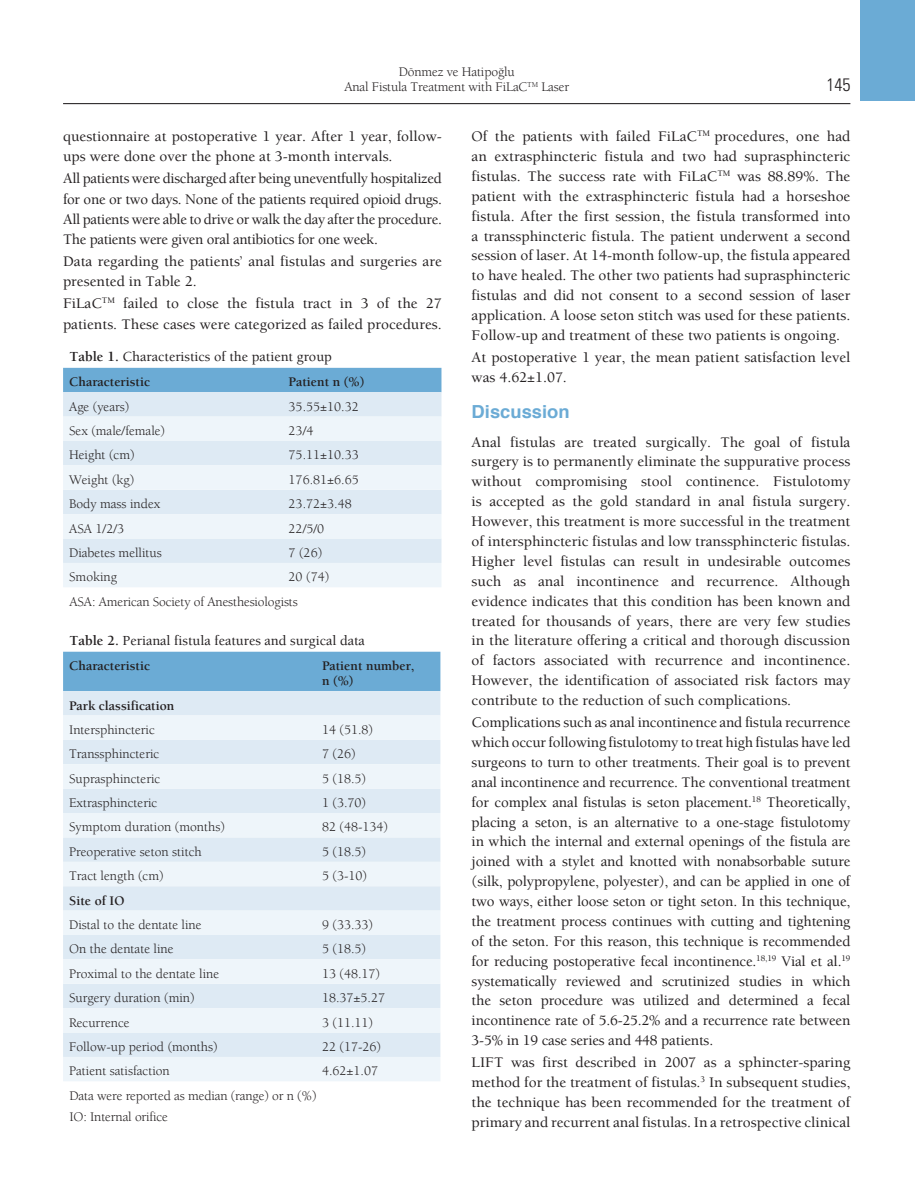
<style>
.page{position:relative;width:915px;height:1191px;background:#fff}
.page>*{position:absolute;margin:0;border:0;box-sizing:border-box;transform-origin:0 0}
.YAZI_BASLIK{font:700 18px "Helvetica";color:#6babd5}
.t1{font:18px "Univers Cond Light Tr";color:#231f20}
.YAZI{font:500 15px/20px "Berkeley";color:#231f20;text-align:justify}
.TABLO-BASI{font:500 14.25px "Berkeley";color:#231f20}
.TABLO-YAZI{font:13.5px "Berkeley";color:#231f20}
.TABLO-ALTI{font:13.5px "Berkeley";letter-spacing:-.01em;color:#231f20}
.TABLO-ARA{font:700 13.5px/15px "Berkeley";color:#231f20}
.TABLO-YAZI-2{font:700 13.5px "Berkeley";color:#231f20}
.s1{font-weight:700}
</style>
<div class="page">
<hr style="left:63px;top:103px;width:787px;height:1px;background:#231f20">
<div style="left:859px;top:0;width:55px;height:101px;background:#6babd5"></div>
<div style="left:63px;top:368px;width:378px;height:24px;background:#6babd5"></div>
<div style="left:63px;top:392px;width:378px;height:24px;background:#deeaf4"></div>
<svg style="left:63px;top:416px;width:378px;height:171px;background:#e7f0f7"></svg>
<div style="left:63px;top:651px;width:377px;height:40px;background:#6babd5"></div>
<div style="left:63px;top:691px;width:377px;height:24px;background:#deeaf4"></div>
<svg style="left:63px;top:715px;width:377px;height:366px;background:#e6eff7"></svg>
<p class="TABLO-ALTI" style="left:398px;top:64px;width:118px">Dönmez ve Hatipoğlu</p>
<p class="TABLO-ALTI" style="left:344px;top:79px;width:226px">Anal Fistula Treatment with FiLaC<sup>TM</sup> Laser</p>
<p class="YAZI" style="left:63px;top:126px;width:380px">questionnaire at postoperative 1 year. After 1 year, follow&shy;ups were done over the phone at 3-month intervals.</p>
<p class="YAZI" style="left:63px;top:168px;width:380px">All patients were discharged after being uneventfully hospitalized for one or two days. None of the patients required opioid drugs.<br>All patients were able to drive or walk the day after the procedure.<br>The patients were given oral antibiotics for one week.</p>
<p class="YAZI" style="left:63px;top:251px;width:380px">Data regarding the patients’ anal fistulas and surgeries are presented in Table 2.</p>
<p class="YAZI" style="left:63px;top:293px;width:380px">FiLaC<sup>TM</sup> failed to close the fistula tract in 3 of the 27 patients. These cases were categorized as failed procedures.</p>
<p class="t1" style="left:826px;top:74px;width:25px">145</p>
<p class="YAZI" style="left:471px;top:126px;width:380px">Of the patients with failed FiLaC<sup>TM</sup> procedures, one had an extrasphincteric fistula and two had suprasphincteric fistulas. The success rate with FiLaC<sup>TM</sup> was 88.89%. The patient with the extrasphincteric fistula had a horseshoe fistula. After the first session, the fistula transformed into a transsphincteric fistula. The patient underwent a second session of laser. At 14-month follow-up, the fistula appeared to have healed. The other two patients had suprasphincteric fistulas and did not consent to a second session of laser application. A loose seton stitch was used for these patients.<br>Follow-up and treatment of these two patients is ongoing.</p>
<p class="YAZI" style="left:471px;top:347px;width:380px">At postoperative 1 year, the mean patient satisfaction level was 4.62±1.07.</p>
<p class="YAZI_BASLIK" style="left:471px;top:397px;width:99px">Discussion</p>
<p class="YAZI" style="left:471px;top:431px;width:380px">Anal fistulas are treated surgically. The goal of fistula surgery is to permanently eliminate the suppurative process without compromising stool continence. Fistulotomy is accepted as the gold standard in anal fistula surgery.<br>However, this treatment is more successful in the treatment of intersphincteric fistulas and low transsphincteric fistulas.<br>Higher level fistulas can result in undesirable outcomes such as anal incontinence and recurrence. Although evidence indicates that this condition has been known and treated for thousands of years, there are very few studies in the literature offering a critical and thorough discussion of factors associated with recurrence and incontinence.<br>However, the identification of associated risk factors may contribute to the reduction of such complications.</p>
<p class="YAZI" style="left:471px;top:712px;width:380px">Complications such as anal incontinence and fistula recurrence which occur following fistulotomy to treat high fistulas have led surgeons to turn to other treatments. Their goal is to prevent anal incontinence and recurrence. The conventional treatment for complex anal fistulas is seton placement.<sup>18</sup> Theoretically, placing a seton, is an alternative to a one-stage fistulotomy in which the internal and external openings of the fistula are joined with a stylet and knotted with nonabsorbable suture (silk, polypropylene, polyester), and can be applied in one of two ways, either loose seton or tight seton. In this technique, the treatment process continues with cutting and tightening of the seton. For this reason, this technique is recommended for reducing postoperative fecal incontinence.<sup>18,19</sup> Vial et al.<sup>19 </sup>systematically reviewed and scrutinized studies in which the seton procedure was utilized and determined a fecal incontinence rate of 5.6-25.2% and a recurrence rate between 3-5% in 19 case series and 448 patients.</p>
<p class="YAZI" style="left:471px;top:1052px;width:380px">LIFT was first described in 2007 as a sphincter-sparing method for the treatment of fistulas.<sup>3</sup> In subsequent studies, the technique has been recommended for the treatment of primary and recurrent anal fistulas. In a retrospective clinical</p>
<p class="TABLO-BASI" style="left:69px;top:348px;width:264px"><span class="s1">Table 1.</span> Characteristics of the patient group</p>
<p class="TABLO-ARA" style="left:69px;top:374px;width:82px">Characteristic</p>
<p class="TABLO-ARA" style="left:288px;top:374px;width:77px">Patient n (%)</p>
<p class="TABLO-YAZI" style="left:69px;top:398px;width:62px">Age (years)</p>
<p class="TABLO-YAZI" style="left:288px;top:398px;width:72px">35.55±10.32</p>
<p class="TABLO-YAZI" style="left:69px;top:422px;width:97px">Sex (male/female)</p>
<p class="TABLO-YAZI" style="left:288px;top:422px;width:26px">23/4</p>
<p class="TABLO-YAZI" style="left:69px;top:447px;width:67px">Height (cm)</p>
<p class="TABLO-YAZI" style="left:288px;top:447px;width:72px">75.11±10.33</p>
<p class="TABLO-YAZI" style="left:69px;top:471px;width:67px">Weight (kg)</p>
<p class="TABLO-YAZI" style="left:288px;top:471px;width:72px">176.81±6.65</p>
<p class="TABLO-YAZI" style="left:69px;top:496px;width:93px">Body mass index</p>
<p class="TABLO-YAZI" style="left:288px;top:496px;width:65px">23.72±3.48</p>
<p class="TABLO-YAZI" style="left:69px;top:520px;width:57px">ASA 1/2/3</p>
<p class="TABLO-YAZI" style="left:288px;top:520px;width:37px">22/5/0</p>
<p class="TABLO-YAZI" style="left:69px;top:544px;width:94px">Diabetes mellitus</p>
<p class="TABLO-YAZI" style="left:288px;top:544px;width:35px">7 (26)</p>
<p class="TABLO-YAZI" style="left:69px;top:569px;width:49px">Smoking</p>
<p class="TABLO-YAZI" style="left:288px;top:569px;width:42px">20 (74)</p>
<p class="TABLO-ALTI" style="left:69px;top:593px;width:230px">ASA: American Society of Anesthesiologists</p>
<p class="TABLO-BASI" style="left:69px;top:632px;width:297px"><span class="s1">Table 2.</span> Perianal fistula features and surgical data</p>
<p class="TABLO-ARA" style="left:69px;top:658px;width:82px">Characteristic</p>
<p class="TABLO-ARA" style="left:322px;top:658px;width:94px">Patient number, n (%)</p>
<p class="TABLO-YAZI-2" style="left:69px;top:697px;width:107px">Park classification</p>
<p class="TABLO-YAZI" style="left:69px;top:721px;width:87px">Intersphincteric</p>
<p class="TABLO-YAZI" style="left:322px;top:721px;width:53px">14 (51.8)</p>
<p class="TABLO-YAZI" style="left:69px;top:746px;width:92px">Transsphincteric</p>
<p class="TABLO-YAZI" style="left:322px;top:746px;width:35px">7 (26)</p>
<p class="TABLO-YAZI" style="left:69px;top:770px;width:93px">Suprasphincteric</p>
<p class="TABLO-YAZI" style="left:322px;top:770px;width:46px">5 (18.5)</p>
<p class="TABLO-YAZI" style="left:69px;top:794px;width:90px">Extrasphincteric</p>
<p class="TABLO-YAZI" style="left:322px;top:794px;width:46px">1 (3.70)</p>
<p class="TABLO-YAZI" style="left:69px;top:819px;width:157px">Symptom duration (months)</p>
<p class="TABLO-YAZI" style="left:322px;top:819px;width:68px">82 (48-134)</p>
<p class="TABLO-YAZI" style="left:69px;top:843px;width:134px">Preoperative seton stitch</p>
<p class="TABLO-YAZI" style="left:322px;top:843px;width:46px">5 (18.5)</p>
<p class="TABLO-YAZI" style="left:69px;top:868px;width:96px">Tract length (cm)</p>
<p class="TABLO-YAZI" style="left:322px;top:868px;width:47px">5 (3-10)</p>
<p class="TABLO-YAZI-2" style="left:69px;top:892px;width:57px">Site of IO</p>
<p class="TABLO-YAZI" style="left:69px;top:916px;width:134px">Distal to the dentate line</p>
<p class="TABLO-YAZI" style="left:322px;top:916px;width:53px">9 (33.33)</p>
<p class="TABLO-YAZI" style="left:69px;top:941px;width:106px">On the dentate line</p>
<p class="TABLO-YAZI" style="left:322px;top:941px;width:46px">5 (18.5)</p>
<p class="TABLO-YAZI" style="left:69px;top:965px;width:151px">Proximal to the dentate line</p>
<p class="TABLO-YAZI" style="left:322px;top:965px;width:60px">13 (48.17)</p>
<p class="TABLO-YAZI" style="left:69px;top:989px;width:127px">Surgery duration (min)</p>
<p class="TABLO-YAZI" style="left:322px;top:989px;width:65px">18.37±5.27</p>
<p class="TABLO-YAZI" style="left:69px;top:1014px;width:62px">Recurrence</p>
<p class="TABLO-YAZI" style="left:322px;top:1014px;width:53px">3 (11.11)</p>
<p class="TABLO-YAZI" style="left:69px;top:1038px;width:150px">Follow-up period (months)</p>
<p class="TABLO-YAZI" style="left:322px;top:1038px;width:61px">22 (17-26)</p>
<p class="TABLO-YAZI" style="left:69px;top:1063px;width:102px">Patient satisfaction</p>
<p class="TABLO-YAZI" style="left:322px;top:1063px;width:58px">4.62±1.07</p>
<p class="TABLO-ALTI" style="left:69px;top:1087px;width:249px">Data were reported as median (range) or n (%)</p>
<p class="TABLO-ALTI" style="left:69px;top:1108px;width:100px">IO: Internal orifice</p>
</div>
